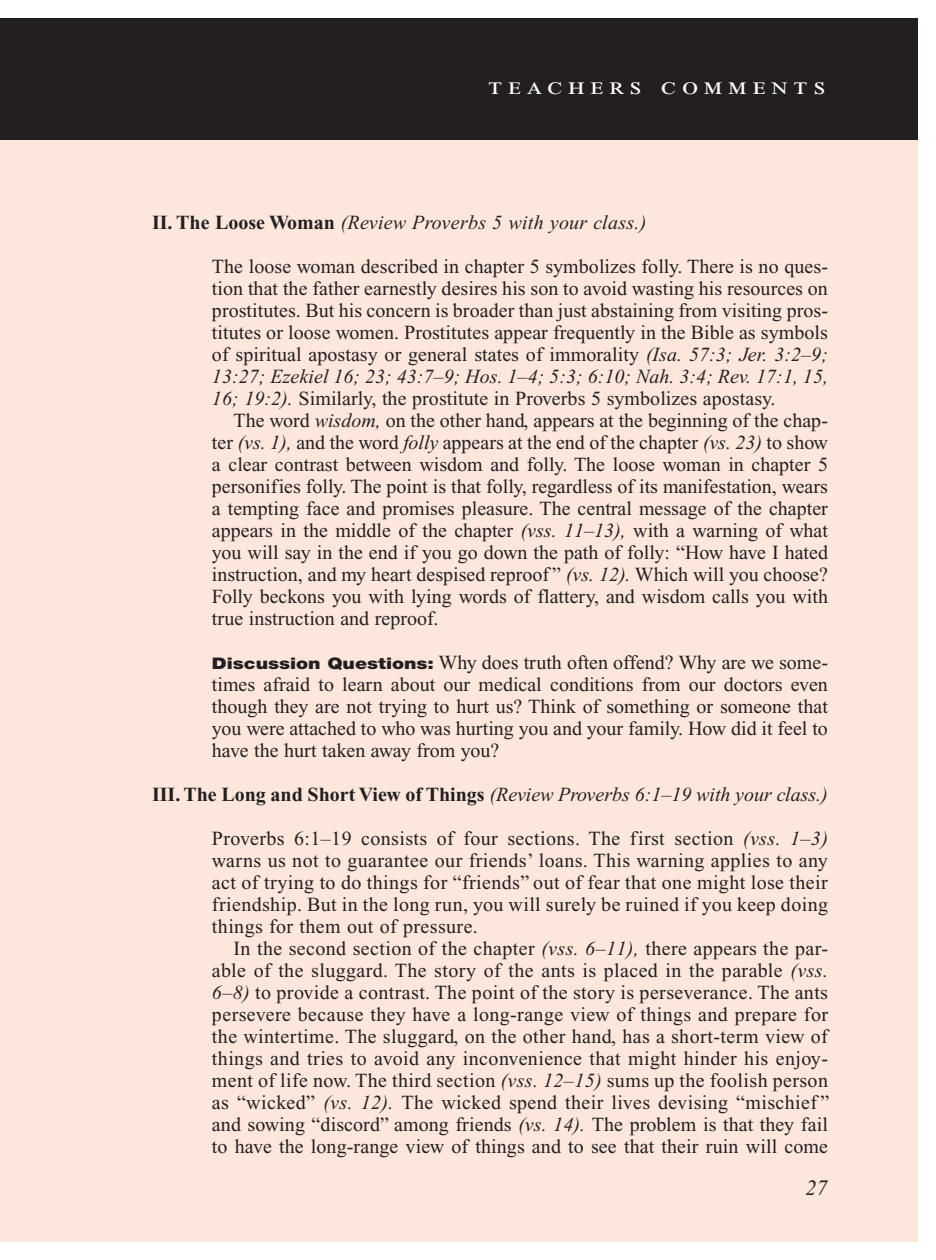
<style>
.page{position:relative;width:936px;height:1260px;background:#fff}
.page>*{position:absolute;margin:0;border:0;box-sizing:border-box;transform-origin:0 0}
.t1{font:24px "Times New Roman PS Std";letter-spacing:.2em;color:#fff;scale:1.2 1}
.t2{font:italic 22px "Times New Roman PS Std";color:#231f20}
.Objectives_Body_Text{font:20px/22px "Times New Roman PS Std";letter-spacing:.005em;color:#231f20;text-align:justify}
.Roman_Numeral_Sub_He{font:italic 20px "Times New Roman PS Std";color:#231f20}
.s1{font-weight:700;font-style:normal}
.s2{font-style:italic}
.s3{font-family:"Helvetica Neue LT Std";font-weight:900;font-size:16px}
</style>
<div class="page">
<div style="left:0;top:134px;width:918px;height:1108px;background:#fde7dc"></div>
<div style="left:36px;top:18px;width:882px;height:122px;background:#231f20"></div>
<div style="left:0;top:18px;width:36px;height:122px;background:#231f20"></div>
<p class="t1" style="left:488px;top:73px;width:283px">teachers comments</p>
<p class="Roman_Numeral_Sub_He" style="left:152px;top:211px;width:496px"><span class="s1">II. The Loose Woman</span> (Review Proverbs 5 with your class.)</p>
<p class="Objectives_Body_Text" style="left:212px;top:255px;width:618px">The loose woman described in chapter 5 symbolizes folly. There is no ques&shy;tion that the father earnestly desires his son to avoid wasting his resources on prostitutes. But his concern is broader than just abstaining from visiting pros&shy;titutes or loose women. Prostitutes appear frequently in the Bible as symbols of spiritual apostasy or general states of immorality <span class="s2">(Isa. 57:3; Jer. 3:2–9; 13:27; Ezekiel 16; 23; 43:7–9; Hos. 1–4; 5:3; 6:10; Nah. 3:4; Rev. 17:1, 15, 16; 19:2).</span> Similarly, the prostitute in Proverbs 5 symbolizes apostasy.</p>
<p class="Objectives_Body_Text" style="left:212px;top:409px;width:618px;text-indent:22px">The word <span class="s2">wisdom,</span> on the other hand, appears at the beginning of the chap&shy;ter <span class="s2">(vs. 1),</span> and the word <span class="s2">folly</span> appears at the end of the chapter <span class="s2">(vs. 23)</span> to show a clear contrast between wisdom and folly. The loose woman in chapter 5 personifies folly. The point is that folly, regardless of its manifestation, wears a tempting face and promises pleasure. The central message of the chapter appears in the middle of the chapter <span class="s2">(vss. 11–13),</span> with a warning of what you will say in the end if you go down the path of folly: “How have I hated instruction, and my heart despised reproof ” <span class="s2">(vs. 12).</span> Which will you choose?<br>Folly beckons you with lying words of flattery, and wisdom calls you with true instruction and reproof.</p>
<p class="Objectives_Body_Text" style="left:212px;top:651px;width:618px"><span class="s3">Discussion Questions:</span> Why does truth often offend? Why are we some&shy;times afraid to learn about our medical conditions from our doctors even though they are not trying to hurt us? Think of something or someone that you were attached to who was hurting you and your family. How did it feel to have the hurt taken away from you?</p>
<p class="Roman_Numeral_Sub_He" style="left:152px;top:783px;width:677px"><span class="s1">III. The Long and Short View of Things</span> (Review Proverbs 6:1–19 with your class.)</p>
<p class="Objectives_Body_Text" style="left:212px;top:827px;width:618px">Proverbs 6:1–19 consists of four sections. The first section <span class="s2">(vss. 1–3) </span>warns us not to guarantee our friends’ loans. This warning applies to any act of trying to do things for “friends” out of fear that one might lose their friendship. But in the long run, you will surely be ruined if you keep doing things for them out of pressure.</p>
<p class="Objectives_Body_Text" style="left:212px;top:937px;width:619px;text-indent:22px">In the second section of the chapter <span class="s2">(vss. 6–11),</span> there appears the par&shy;able of the sluggard. The story of the ants is placed in the parable <span class="s2">(vss.<br>6–8)</span> to provide a contrast. The point of the story is perseverance. The ants persevere because they have a long-range view of things and prepare for the wintertime. The sluggard, on the other hand, has a short-term view of things and tries to avoid any inconvenience that might hinder his enjoy&shy;ment of life now. The third section <span class="s2">(vss. 12–15)</span> sums up the foolish person as “wicked” <span class="s2">(vs. 12).</span> The wicked spend their lives devising “mischief ” and sowing “discord” among friends <span class="s2">(vs. 14).</span> The problem is that they fail to have the long-range view of things and to see that their ruin will come</p>
<p class="t2" style="left:805px;top:1176px;width:23px">27</p>
</div>
